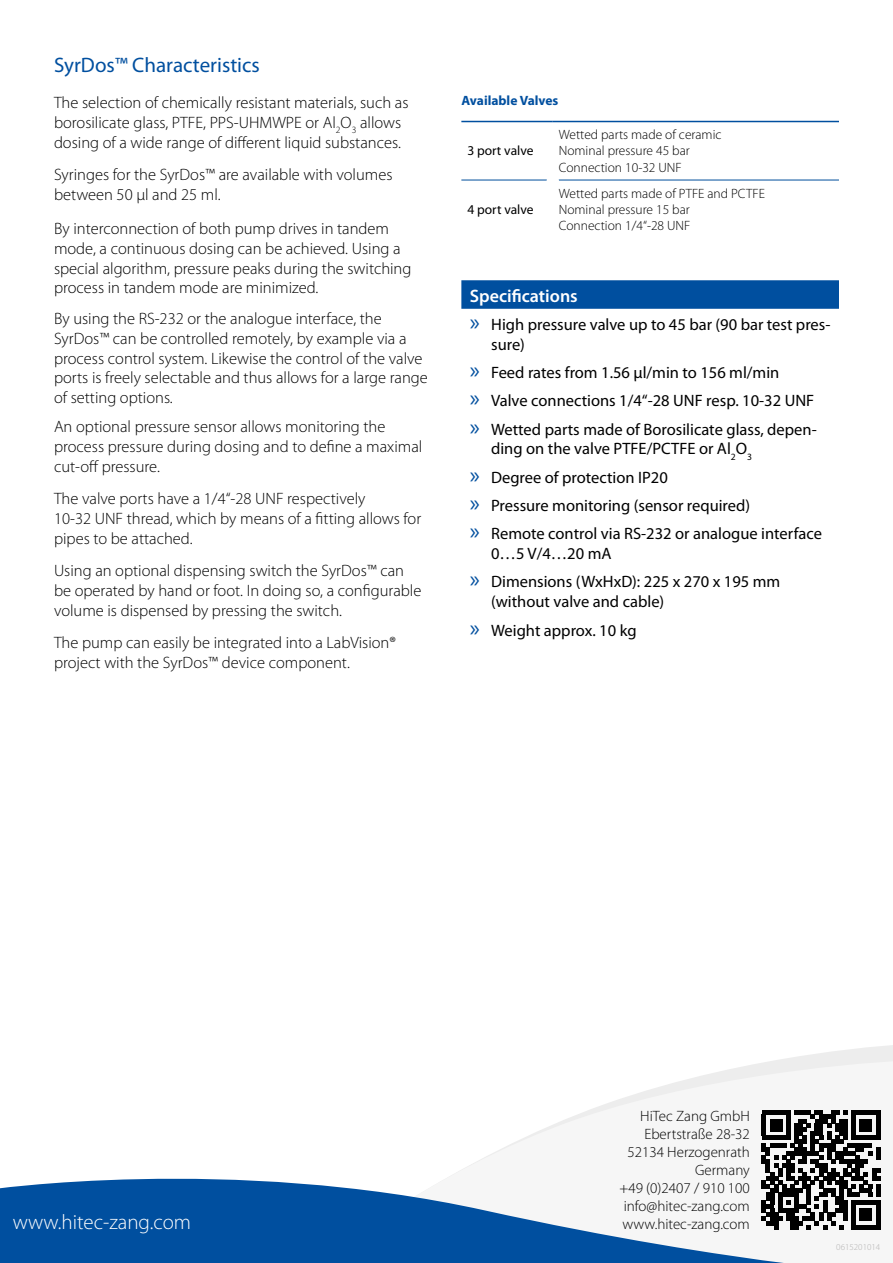
<style>
.page{position:relative;width:893px;height:1263px;background:#fff}
.page>*{position:absolute;margin:0;border:0;box-sizing:border-box;transform-origin:0 0}
.t1{font:21px "Myriad Pro";color:#004f9f}
.t2{font:300 21px "Myriad Pro";color:#fff}
.t3{font:600 18px "Myriad Pro";color:#fff}
.t4{font:300 16.5px/19.8px "Myriad Pro";color:#000}
.t5{font:16.5px/28.3px "Myriad Pro";color:#000}
.t6{font:300 15px/18px "Myriad Pro";color:#000;text-align:right}
.t7{font:300 13.5px/16.2px "Myriad Pro";color:#000}
.t8{font:13.5px "Myriad Pro";color:#000}
.t9{font:700 13.5px "Myriad Pro";color:#004f9f}
.t10{font:300 9px "Myriad Pro";color:#b3b2b2}
.s1{font-size:24px;color:#004f9f}
</style>
<div class="page">
<svg style="left:780px;top:1045px;width:113px;height:15px;fill:#ededed"></svg>
<svg style="left:492px;top:1060px;width:401px;height:94px;fill:#f6f6f6"></svg>
<svg style="left:0;top:1154px;width:881px;height:109px;fill:#004f9f"></svg>
<svg style="left:762px;top:1111px;width:118px;height:118px"></svg>
<div style="left:461px;top:280px;width:378px;height:29px;background:#004f9f"></div>
<hr style="left:559px;top:180px;width:280px;height:1px;background:#004f9b">
<hr style="left:461px;top:180px;width:86px;height:1px;background:#004f9b">
<hr style="left:461px;top:121px;width:92px;height:1px;background:#004f9f">
<hr style="left:553px;top:121px;width:286px;height:1px;background:#004f9f">
<p class="t1" style="left:54px;top:52px;width:207px">SyrDos™ Characteristics</p>
<p class="t4" style="left:54px;top:92px;width:356px">The selection of chemically resistant materials, such as borosilicate glass, PTFE, PPS-UHMWPE or Al<sub>2</sub>O<sub>3</sub> allows dosing of a wide range of different liquid substances.</p>
<p class="t4" style="left:54px;top:164px;width:340px">Syringes for the SyrDos™ are available with volumes between 50 μl and 25 ml.</p>
<p class="t4" style="left:54px;top:218px;width:359px">By interconnection of both pump drives in tandem mode, a continuous dosing can be achieved. Using a special algorithm, pressure peaks during the switching process in tandem mode are minimized.</p>
<p class="t4" style="left:54px;top:308px;width:375px">By using the RS-232 or the analogue interface, the SyrDos™ can be controlled remotely, by example via a process control system. Likewise the control of the valve ports is freely selectable and thus allows for a large range of setting options.</p>
<p class="t4" style="left:54px;top:416px;width:370px">An optional pressure sensor allows monitoring the process pressure during dosing and to define a maximal cut-off pressure.</p>
<p class="t4" style="left:54px;top:488px;width:369px">The valve ports have a 1/4“-28 UNF respectively<br>10‑32 UNF thread, which by means of a fitting allows for pipes to be attached.</p>
<p class="t4" style="left:54px;top:560px;width:369px">Using an optional dispensing switch the SyrDos™ can be operated by hand or foot. In doing so, a configurable volume is dispensed by pressing the switch.</p>
<p class="t4" style="left:54px;top:632px;width:343px">The pump can easily be integrated into a LabVision® project with the SyrDos™ device component.</p>
<p class="t9" style="left:461px;top:92px;width:99px">Available Valves</p>
<p class="t8" style="left:467px;top:142px;width:68px">3 port valve</p>
<p class="t8" style="left:467px;top:201px;width:68px">4 port valve</p>
<p class="t7" style="left:559px;top:126px;width:164px">Wetted parts made of ceramic<br>Nominal pressure 45 bar<br>Connection 10-32 UNF</p>
<p class="t7" style="left:559px;top:185px;width:208px">Wetted parts made of PTFE and PCTFE<br>Nominal pressure 15 bar<br>Connection 1/4“-28 UNF</p>
<p class="t3" style="left:470px;top:284px;width:109px">Specifications</p>
<p class="t5" style="left:491px;top:314px;width:341px;line-height:19.8px;text-indent:-21px"><span class="s1">»</span> High pressure valve up to 45 bar (90 bar test pres&shy;sure)</p>
<p class="t5" style="left:470px;top:358px;width:348px"><span class="s1">»</span> Feed rates from 1.56 μl/min to 156 ml/min<br><span class="s1">»</span> Valve connections 1/4“-28 UNF resp. 10‑32 UNF <span class="s1">»</span> Wetted parts made of Borosilicate glass, depen-</p>
<p class="t5" style="left:470px;top:434px;width:354px;text-indent:21px">ding on the valve PTFE/PCTFE or Al<sub>2</sub>O<sub>3<br></sub><span class="s1">»</span> Degree of protection IP20<br><span class="s1">»</span> Pressure monitoring (sensor required)<br><span class="s1">»</span> Remote control via RS-232 or analogue interface</p>
<p class="t5" style="left:470px;top:539px;width:312px;text-indent:21px">0…5 V/4…20 mA<br><span class="s1">»</span> Dimensions (WxHxD): 225 x 270 x 195 mm</p>
<p class="t5" style="left:470px;top:587px;width:196px;text-indent:21px">(without valve and cable) <span class="s1">»</span> Weight approx. 10 kg</p>
<p class="t6" style="left:619px;top:1107px;width:132px">HiTec Zang GmbH<br>Ebertstraße 28-32<br>52134 Herzogenrath<br>Germany<br>+49 (0)2407 / 910 100 info@hitec-zang.com</p>
<p class="t2" style="left:13px;top:1210px;width:180px">www.hitec-zang.com</p>
<p class="t6" style="left:622px;top:1215px;width:129px">www.hitec-zang.com</p>
<p class="t10" style="left:836px;top:1242px;width:45px">0615201014</p>
</div>
